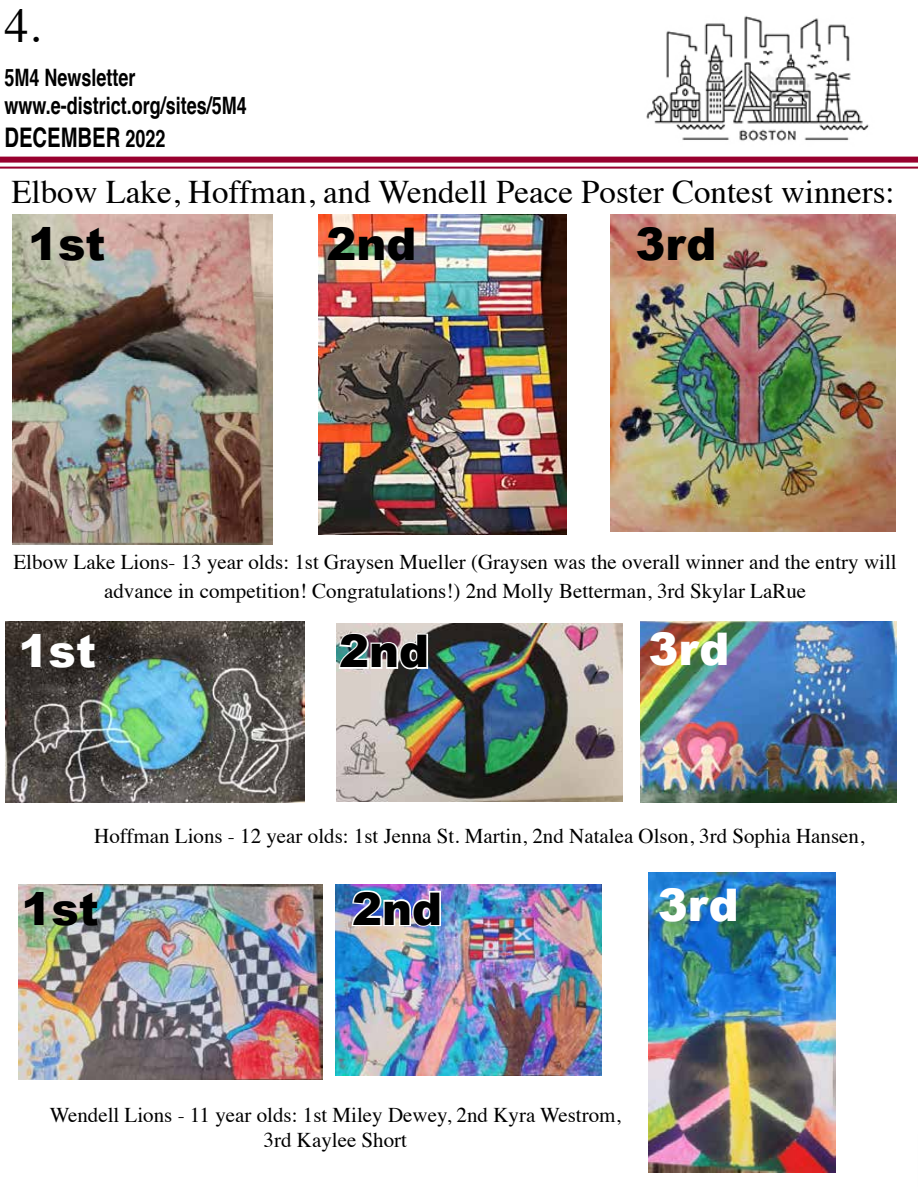
<style>
.page{position:relative;width:918px;height:1188px;background:#fff}
.page>*{position:absolute;margin:0;border:0;box-sizing:border-box;transform-origin:0 0}
.t1{font:48px "Times";color:#000}
.t2{font:900 45px "Arial";color:#000}
.t3{font:900 45px "Arial";color:#fff}
.t4{font:33px "Times";color:#000}
.t5{font:700 27px "Helvetica";color:#000;scale:.75 1}
.t6{font:700 24px/28.8px "Helvetica";color:#000;scale:.75 1}
.t7{font:21px/28.8px "Times";color:#000;text-align:center}
.s1{font-size:24px}
</style>
<div class="page">
<div style="left:0;top:157px;width:918px;height:6px;background:#98002e"></div>
<hr style="left:0;top:167px;width:918px;height:2px;background:#98002e">
<img style="left:646px;top:16px;width:223px;height:125px">
<img style="left:13px;top:215px;width:259px;height:329px">
<img style="left:318px;top:215px;width:248px;height:319px">
<img style="left:610px;top:215px;width:286px;height:317px">
<img style="left:6px;top:622px;width:298px;height:180px">
<img style="left:337px;top:624px;width:285px;height:177px">
<img style="left:640px;top:622px;width:256px;height:180px">
<img style="left:18px;top:885px;width:305px;height:195px">
<img style="left:335px;top:885px;width:266px;height:191px">
<img style="left:648px;top:873px;width:187px;height:300px">
<img style="left:337px;top:631px;width:93px;height:40px">
<img style="left:350px;top:888px;width:92px;height:40px">
<h1 class="t1" style="left:4px;top:-19px;width:37px">4.</h1>
<p class="t6" style="left:4px;top:63px;width:325px">5M4 Newsletter www.e-district.org/sites/5M4</p>
<p class="t5" style="left:4px;top:115px;width:216px">DECEMBER <span class="s1">2022</span></p>
<h3 class="t4" style="left:11px;top:161px;width:885px">Elbow Lake, Hoffman, and Wendell Peace Poster Contest winners:</h3>
<h2 class="t2" style="left:28px;top:212px;width:79px">1st</h2>
<h2 class="t2" style="left:327px;top:212px;width:92px">2nd</h2>
<h2 class="t2" style="left:635px;top:212px;width:83px">3rd</h2>
<p class="t7" style="left:14px;top:546px;width:885px">Elbow Lake Lions- 13 year olds: 1st Graysen Mueller (Graysen was the overall winner and the entry will advance in competition! Congratulations!) 2nd Molly Betterman, 3rd Skylar LaRue</p>
<h2 class="t3" style="left:19px;top:619px;width:79px">1st</h2>
<h2 class="t2" style="left:339px;top:619px;width:92px">2nd</h2>
<h2 class="t3" style="left:649px;top:616px;width:83px">3rd</h2>
<p class="t7" style="left:94px;top:820px;width:772px">Hoffman Lions - 12 year olds: 1st Jenna St. Martin, 2nd Natalea Olson, 3rd Sophia Hansen,</p>
<h2 class="t2" style="left:21px;top:876px;width:79px">1st</h2>
<h2 class="t2" style="left:352px;top:876px;width:92px">2nd</h2>
<h2 class="t3" style="left:658px;top:872px;width:83px">3rd</h2>
<p class="t7" style="left:50px;top:1100px;width:572px;line-height:25.2px">Wendell Lions - 11 year olds: 1st Miley Dewey, 2nd Kyra Westrom,<br>3rd Kaylee Short</p>
</div>
